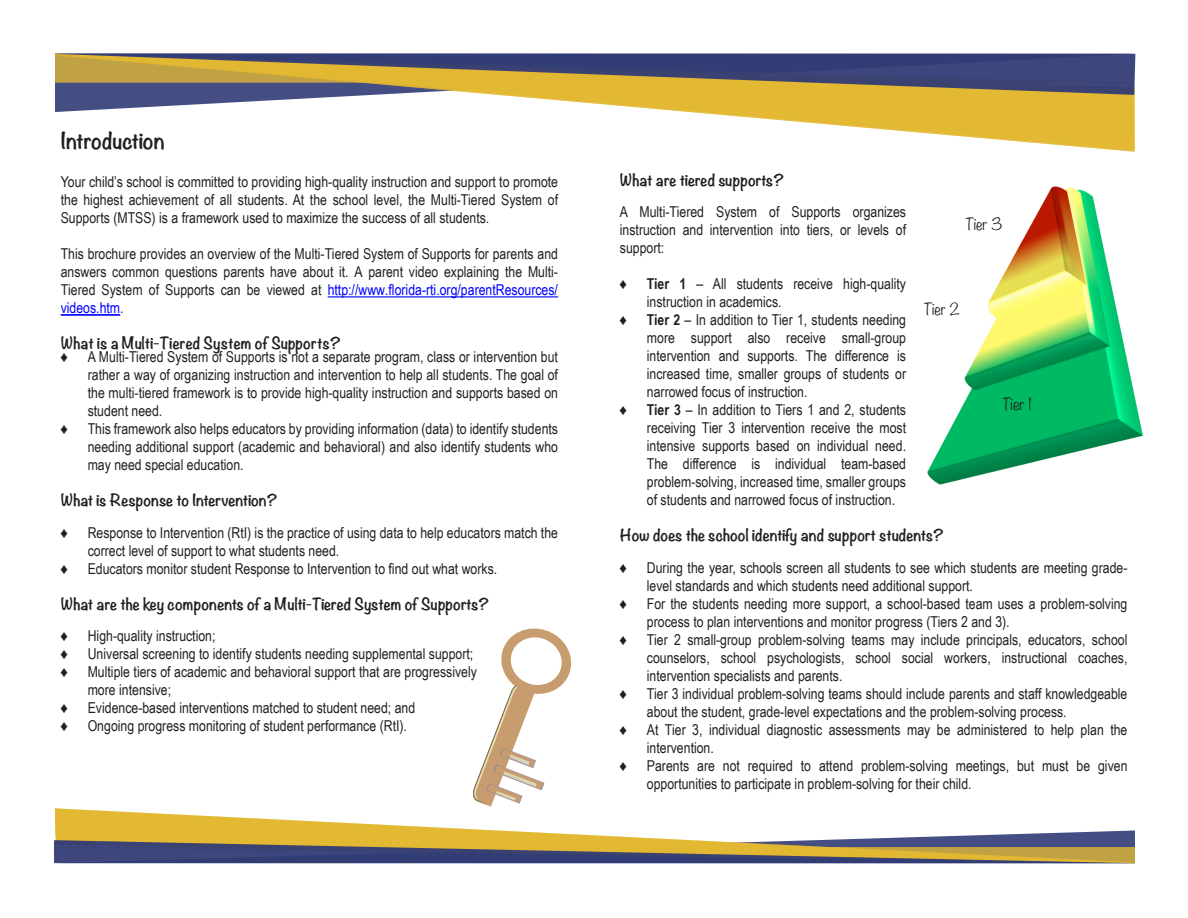
<style>
.page{position:relative;width:1188px;height:918px;background:#fff}
.page>*{position:absolute;margin:0;border:0;box-sizing:border-box;transform-origin:0 0}
.t1{font:700 21px "Noteworthy";color:#231f20}
.t2{font:15px/18px "Arial Narrow";color:#231f20;text-align:justify}
.t3{font:700 15px "Noteworthy";color:#231f20}
.t4{font:300 15px "Noteworthy";letter-spacing:-.02em;color:#231f20}
.s1{color:#00f}
.s2{font-weight:700}
</style>
<div class="page">
<img style="left:928px;top:186px;width:215px;height:299px">
<svg style="left:57px;top:53px;width:1078px;height:97px"></svg>
<svg style="left:58px;top:54px;width:1077px;height:41px;background:#7a705e"></svg>
<svg style="left:55px;top:809px;width:432px;height:21px"></svg>
<svg style="left:55px;top:830px;width:1079px;height:33px;background:#97896b"></svg>
<svg style="left:473px;top:628px;width:99px;height:179px"></svg>
<hr style="left:328px;top:296px;width:230px;height:1px;background:#00f">
<hr style="left:61px;top:315px;width:59px;height:1px;background:#00f">
<p class="t1" style="left:61px;top:122px;width:106px">Introduction</p>
<p class="t2" style="left:61px;top:172px;width:499px">Your child’s school is committed to providing high-quality instruction and support to promote the highest achievement of all students. At the school level, the Multi-Tiered System of Supports (MTSS) is a framework used to maximize the success of all students.</p>
<p class="t2" style="left:61px;top:244px;width:499px">This brochure provides an overview of the Multi-Tiered System of Supports for parents and answers common questions parents have about it. A parent video explaining the Multi-Tiered System of Supports can be viewed at <span class="s1">http://www.florida-rti.org/parentResources/ videos.htm.</span></p>
<p class="t3" style="left:61px;top:329px;width:282px">What is a Multi-Tiered System of Supports?</p>
<p class="t2" style="left:61px;top:347px;width:9px">♦</p>
<p class="t2" style="left:88px;top:347px;width:472px">A Multi-Tiered System of Supports is not a separate program, class or intervention but rather a way of organizing instruction and intervention to help all students. The goal of the multi-tiered framework is to provide high-quality instruction and supports based on student need.</p>
<p class="t2" style="left:61px;top:419px;width:9px">♦</p>
<p class="t2" style="left:88px;top:419px;width:472px">This framework also helps educators by providing information (data) to identify students needing additional support (academic and behavioral) and also identify students who may need special education.</p>
<p class="t3" style="left:61px;top:487px;width:218px">What is Response to Intervention?</p>
<p class="t2" style="left:61px;top:523px;width:9px">♦</p>
<p class="t2" style="left:88px;top:523px;width:472px">Response to Intervention (RtI) is the practice of using data to help educators match the correct level of support to what students need.</p>
<p class="t2" style="left:61px;top:559px;width:9px">♦</p>
<p class="t2" style="left:88px;top:559px;width:411px">Educators monitor student Response to Intervention to find out what works.</p>
<p class="t3" style="left:61px;top:590px;width:430px">What are the key components of a Multi-Tiered System of Supports?</p>
<p class="t2" style="left:61px;top:626px;width:9px">♦</p>
<p class="t2" style="left:88px;top:626px;width:129px">High-quality instruction;</p>
<p class="t2" style="left:61px;top:644px;width:9px">♦</p>
<p class="t2" style="left:88px;top:644px;width:387px">Universal screening to identify students needing supplemental support;</p>
<p class="t2" style="left:61px;top:662px;width:9px">♦</p>
<p class="t2" style="left:88px;top:662px;width:391px">Multiple tiers of academic and behavioral support that are progressively more intensive;</p>
<p class="t2" style="left:61px;top:698px;width:9px">♦</p>
<p class="t2" style="left:88px;top:698px;width:329px">Evidence-based interventions matched to student need; and</p>
<p class="t2" style="left:61px;top:716px;width:9px">♦</p>
<p class="t2" style="left:88px;top:716px;width:321px">Ongoing progress monitoring of student performance (RtI).</p>
<p class="t3" style="left:620px;top:166px;width:166px">What are tiered supports?</p>
<p class="t2" style="left:620px;top:202px;width:288px">A Multi-Tiered System of Supports organizes instruction and intervention into tiers, or levels of support:</p>
<p class="t2" style="left:620px;top:274px;width:9px">♦</p>
<p class="t2" style="left:647px;top:274px;width:261px"><span class="s2">Tier 1</span> – All students receive high-quality instruction in academics.</p>
<p class="t2" style="left:620px;top:310px;width:9px">♦</p>
<p class="t2" style="left:647px;top:310px;width:261px"><span class="s2">Tier 2</span> – In addition to Tier 1, students needing more support also receive small-group intervention and supports. The difference is increased time, smaller groups of students or narrowed focus of instruction.</p>
<p class="t2" style="left:620px;top:400px;width:9px">♦</p>
<p class="t2" style="left:647px;top:400px;width:261px"><span class="s2">Tier 3</span> – In addition to Tiers 1 and 2, students receiving Tier 3 intervention receive the most intensive supports based on individual need.<br>The difference is individual team-based problem-solving, increased time, smaller groups of students and narrowed focus of instruction.</p>
<p class="t3" style="left:620px;top:522px;width:326px">How does the school identify and support students?</p>
<p class="t2" style="left:620px;top:558px;width:9px">♦</p>
<p class="t2" style="left:647px;top:558px;width:482px">During the year, schools screen all students to see which students are meeting grade&shy;level standards and which students need additional support.</p>
<p class="t2" style="left:620px;top:594px;width:9px">♦</p>
<p class="t2" style="left:647px;top:594px;width:482px">For the students needing more support, a school-based team uses a problem-solving process to plan interventions and monitor progress (Tiers 2 and 3).</p>
<p class="t2" style="left:620px;top:630px;width:9px">♦</p>
<p class="t2" style="left:647px;top:630px;width:482px">Tier 2 small-group problem-solving teams may include principals, educators, school counselors, school psychologists, school social workers, instructional coaches, intervention specialists and parents.</p>
<p class="t2" style="left:620px;top:684px;width:9px">♦</p>
<p class="t2" style="left:647px;top:684px;width:482px">Tier 3 individual problem-solving teams should include parents and staff knowledgeable about the student, grade-level expectations and the problem-solving process.</p>
<p class="t2" style="left:620px;top:720px;width:9px">♦</p>
<p class="t2" style="left:647px;top:720px;width:482px">At Tier 3, individual diagnostic assessments may be administered to help plan the intervention.</p>
<p class="t2" style="left:620px;top:756px;width:9px">♦</p>
<p class="t2" style="left:647px;top:756px;width:482px">Parents are not required to attend problem-solving meetings, but must be given opportunities to participate in problem-solving for their child.</p>
<p class="t4" style="left:966px;top:211px;width:38px">Tier 3</p>
<p class="t4" style="left:924px;top:296px;width:37px">Tier 2</p>
<p class="t4" style="left:1002px;top:391px;width:31px">Tier 1</p>
</div>
